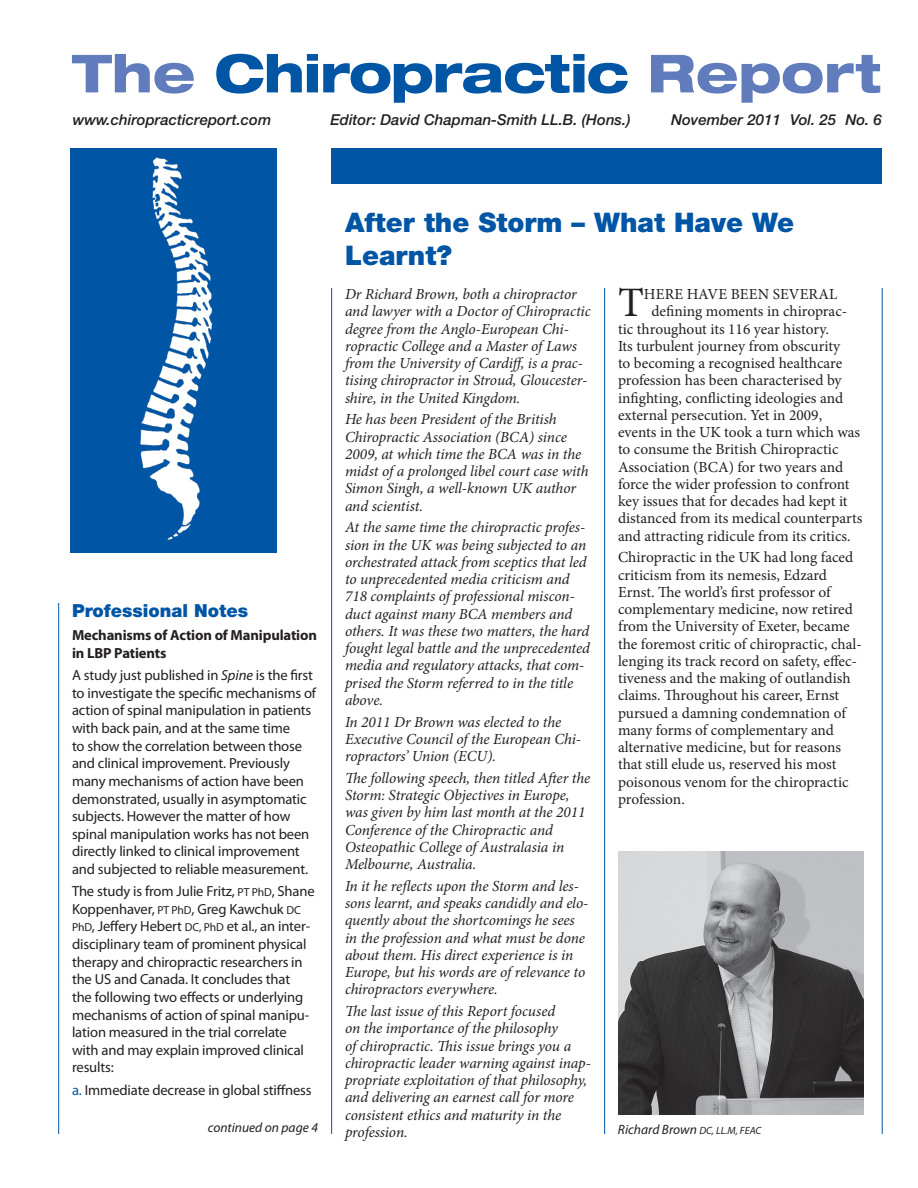
<style>
.page{position:relative;width:918px;height:1188px;background:#fff}
.page>*{position:absolute;margin:0;border:0;box-sizing:border-box;transform-origin:0 0}
.t1{font:800 expanded 52.5px "Helvetica Neue";letter-spacing:-.02em;color:#0155a5}
.t2{font:41.85px "Minion Pro";color:#231f20}
.t3{font:900 27px/32.4px "Helvetica Neue";color:#0155a5}
.t4{font:900 18px "Helvetica Neue";color:#0155a5}
.t5{font:italic 15.3px/17.2px "Minion Pro";letter-spacing:-.01em;color:#231f20}
.t6{font:15.3px/17.2px "Minion Pro";color:#231f20}
.t7{font:italic 500 15px "Helvetica Neue";color:#231f20}
.t8{font:14.7px/17.7px "Myriad Pro";letter-spacing:-.01em;color:#231f20}
.t9{font:700 14.7px/17.7px "Myriad Pro";letter-spacing:-.01em;color:#231f20}
.t10{font:italic 13.5px "Myriad Pro";color:#231f20}
.s1{color:#607cbd}
.s2{font-style:italic}
.s3{font-size:11.7px}
.s4{color:#0155a5}
.s5{font-size:10.5px}
</style>
<div class="page">
<hr style="left:331px;top:288px;width:1px;height:846px;background:#0155a5">
<hr style="left:604px;top:288px;width:1px;height:846px;background:#0155a5">
<hr style="left:882px;top:288px;width:1px;height:846px;background:#0155a5">
<hr style="left:58px;top:603px;width:1px;height:531px;background:#0155a5">
<div style="left:331px;top:149px;width:551px;height:35px;background:#0155a5"></div>
<img style="left:71px;top:149px;width:206px;height:404px">
<img style="left:618px;top:851px;width:246px;height:263px">
<h1 class="t1" style="left:72px;top:40px;width:812px"><span class="s1">The</span> Chiropractic <span class="s1">Report</span></h1>
<p class="t7" style="left:73px;top:110px;width:200px">www.chiropracticreport.com</p>
<p class="t7" style="left:330px;top:110px;width:302px">Editor: David Chapman-Smith LL.B. (Hons.)</p>
<p class="t7" style="left:671px;top:111px;width:212px">November 2011 Vol. 25 No. 6</p>
<p class="t4" style="left:72px;top:600px;width:178px">Professional Notes</p>
<p class="t9" style="left:72px;top:626px;width:247px">Mechanisms of Action of Manipulation in LBP Patients</p>
<p class="t8" style="left:72px;top:666px;width:246px">A study just published in <span class="s2">Spine</span> is the first to investigate the specific mechanisms of action of spinal manipulation in patients with back pain, and at the same time<br>to show the correlation between those and clinical improvement. Previously many mechanisms of action have been demonstrated, usually in asymptomatic subjects. However the matter of how spinal manipulation works has not been directly linked to clinical improvement and subjected to reliable measurement.</p>
<p class="t8" style="left:72px;top:882px;width:244px">The study is from Julie Fritz, <span class="s3">PT PhD</span>, Shane Koppenhaver, <span class="s3">PT PhD</span>, Greg Kawchuk <span class="s3">DC PhD</span>, Jeffery Hebert <span class="s3">DC, PhD</span> et al., an inter&shy;disciplinary team of prominent physical therapy and chiropractic researchers in the US and Canada. It concludes that<br>the following two effects or underlying mechanisms of action of spinal manipu&shy;lation measured in the trial correlate with and may explain improved clinical results:</p>
<p class="t8" style="left:72px;top:1081px;width:241px"><span class="s4">a.</span> Immediate decrease in global stiffness</p>
<p class="t10" style="left:208px;top:1120px;width:112px">continued on page 4</p>
<h3 class="t3" style="left:345px;top:206px;width:451px">After the Storm – What Have We<br>Learnt?</h3>
<p class="t5" style="left:345px;top:286px;width:247px">Dr Richard Brown, both a chiropractor and lawyer with a Doctor of Chiropractic degree from the Anglo-European Chi&shy;ropractic College and a Master of Laws from the University of Cardiff, is a prac&shy;tising chiropractor in Stroud, Gloucester&shy;shire, in the United Kingdom.</p>
<p class="t5" style="left:345px;top:411px;width:245px">He has been President of the British Chiropractic Association (BCA) since 2009, at which time the BCA was in the midst of a prolonged libel court case with Simon Singh, a well-known UK author and scientist.</p>
<p class="t5" style="left:345px;top:519px;width:246px">At the same time the chiropractic profes&shy;sion in the UK was being subjected to an orchestrated attack from sceptics that led to unprecedented media criticism and 718 complaints of professional miscon&shy;duct against many BCA members and others. It was these two matters, the hard fought legal battle and the unprecedented media and regulatory attacks, that com&shy;prised the Storm referred to in the title above.</p>
<p class="t5" style="left:345px;top:713px;width:238px">In 2011 Dr Brown was elected to the<br>Executive Council of the European Chi&shy;ropractors’ Union (ECU).</p>
<p class="t5" style="left:345px;top:769px;width:247px">The following speech, then titled After the Storm: Strategic Objectives in Europe, was given by him last month at the 2011<br>Conference of the Chiropractic and Osteopathic College of Australasia in Melbourne, Australia.</p>
<p class="t5" style="left:345px;top:877px;width:245px">In it he reflects upon the Storm and les&shy;sons learnt, and speaks candidly and elo&shy;quently about the shortcomings he sees in the profession and what must be done about them. His direct experience is in Europe, but his words are of relevance to chiropractors everywhere.</p>
<p class="t5" style="left:345px;top:1003px;width:247px">The last issue of this Report focused<br>on the importance of the philosophy<br>of chiropractic. This issue brings you a chiropractic leader warning against inap&shy;propriate exploitation of that philosophy, and delivering an earnest call for more consistent ethics and maturity in the profession.</p>
<h2 class="t2" style="left:618px;top:275px;width:27px">T</h2>
<p class="t6" style="left:644px;top:286px;width:195px">here have been several</p>
<p class="t6" style="left:652px;top:303px;width:197px">defining moments in chiroprac-</p>
<p class="t6" style="left:618px;top:320px;width:212px">tic throughout its 116 year history.</p>
<p class="t6" style="left:618px;top:337px;width:224px">Its turbulent journey from obscurity</p>
<p class="t6" style="left:618px;top:355px;width:226px">to becoming a recognised healthcare</p>
<p class="t6" style="left:618px;top:372px;width:225px">profession has been characterised by</p>
<p class="t6" style="left:618px;top:389px;width:227px">infighting, conflicting ideologies and</p>
<p class="t6" style="left:618px;top:406px;width:206px">external persecution. Yet in 2009,</p>
<p class="t6" style="left:618px;top:424px;width:244px">events in the UK took a turn which was</p>
<p class="t6" style="left:618px;top:441px;width:222px">to consume the British Chiropractic</p>
<p class="t6" style="left:618px;top:458px;width:227px">Association (BCA) for two years and</p>
<p class="t6" style="left:618px;top:475px;width:233px">force the wider profession to confront</p>
<p class="t6" style="left:618px;top:493px;width:231px">key issues that for decades had kept it</p>
<p class="t6" style="left:618px;top:510px;width:246px">distanced from its medical counterparts</p>
<p class="t6" style="left:618px;top:527px;width:234px">and attracting ridicule from its critics.</p>
<p class="t6" style="left:618px;top:549px;width:245px">Chiropractic in the UK had long faced criticism from its nemesis, Edzard Ernst. The world’s first professor of complementary medicine, now retired from the University of Exeter, became the foremost critic of chiropractic, chal&shy;lenging its track record on safety, effec&shy;tiveness and the making of outlandish claims. Throughout his career, Ernst pursued a damning condemnation of many forms of complementary and alternative medicine, but for reasons that still elude us, reserved his most poisonous venom for the chiropractic profession.</p>
<p class="t10" style="left:618px;top:1121px;width:145px">Richard Brown <span class="s5">DC, LL.M, FEAC</span></p>
</div>
